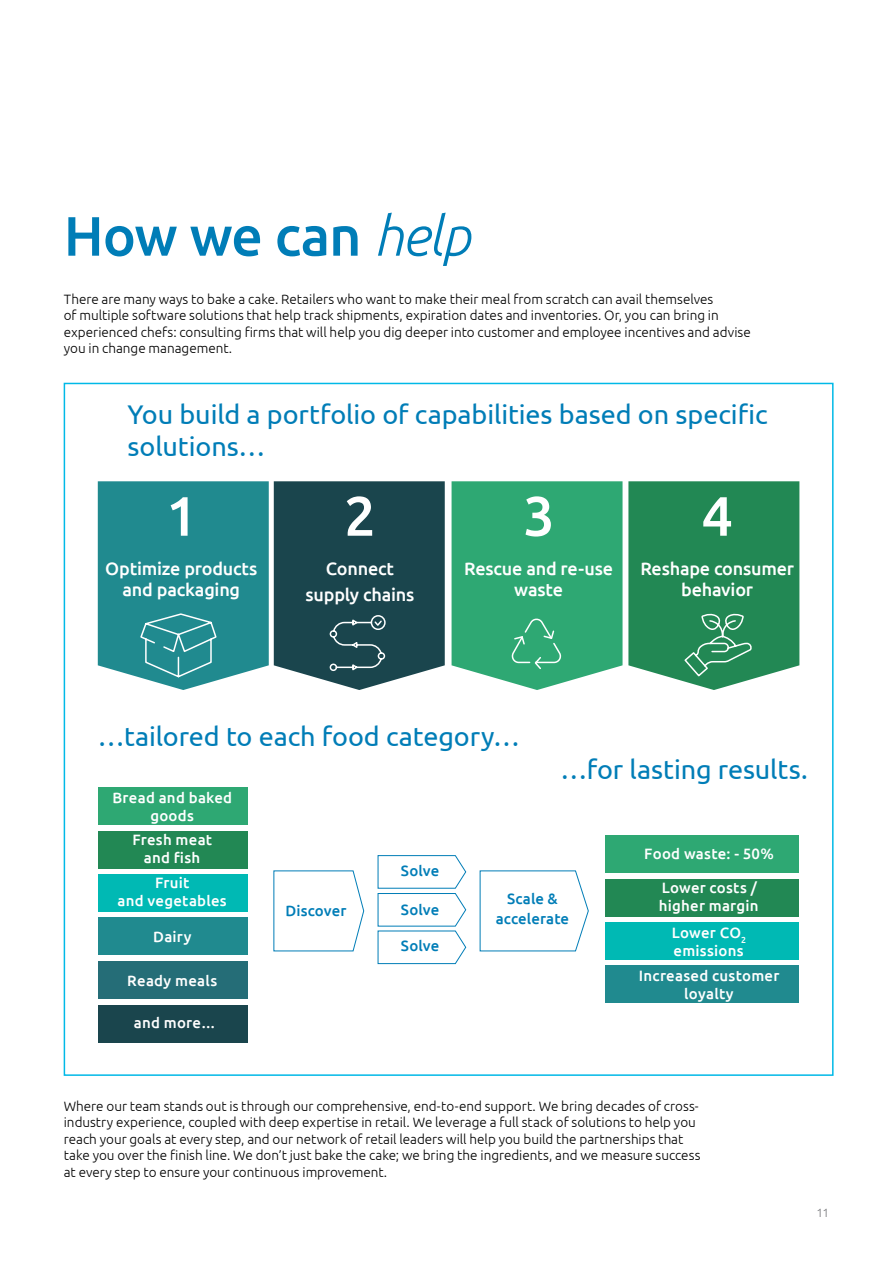
<style>
.page{position:relative;width:893px;height:1263px;background:#fff}
.page>*{position:absolute;margin:0;border:0;box-sizing:border-box;transform-origin:0 0}
.t1{font:500 55.5px "Ubuntu";letter-spacing:-.02em;color:#007db7}
.t2{font:500 55.5px "Ubuntu";color:#fff}
.t3{font:27px/32.4px "Ubuntu";letter-spacing:-.005em;color:#007db7}
.t4{font:500 18px/21.6px "Ubuntu";letter-spacing:-.01em;color:#fff;text-align:center}
.t5{font:500 15px/18px "Ubuntu";letter-spacing:.015em;color:#fff;text-align:center}
.t6{font:500 15px/20px "Ubuntu";letter-spacing:.005em;color:#007db7;text-align:center}
.t7{font:300 13.5px/16.5px "Ubuntu";color:#000}
.t8{font:300 12px "Ubuntu";color:#77787b}
.s1{font-weight:300;font-style:italic}
</style>
<div class="page">
<svg style="left:273px;top:870px;width:91px;height:82px"></svg>
<svg style="left:479px;top:870px;width:110px;height:82px"></svg>
<svg style="left:377px;top:855px;width:90px;height:109px"></svg>
<div style="left:98px;top:787px;width:149px;height:38px;background:#2ea873"></div>
<div style="left:98px;top:831px;width:149px;height:38px;background:#228854"></div>
<div style="left:98px;top:874px;width:149px;height:38px;background:#00b9b4"></div>
<div style="left:98px;top:961px;width:149px;height:38px;background:#256d77"></div>
<div style="left:98px;top:917px;width:149px;height:38px;background:#208a8f"></div>
<div style="left:98px;top:1005px;width:149px;height:38px;background:#1a454d"></div>
<div style="left:605px;top:835px;width:194px;height:38px;background:#2ea873"></div>
<div style="left:605px;top:879px;width:194px;height:37px;background:#228854"></div>
<div style="left:605px;top:922px;width:194px;height:38px;background:#00b9b4"></div>
<div style="left:605px;top:965px;width:194px;height:38px;background:#208a8f"></div>
<svg style="left:452px;top:481px;width:170px;height:209px;background:#3cad7c"></svg>
<svg style="left:628px;top:481px;width:171px;height:209px;background:#339161"></svg>
<svg style="left:98px;top:481px;width:347px;height:209px;background:#30747a"></svg>
<h1 class="t1" style="left:64px;top:201px;width:407px">How we can <span class="s1">help</span></h1>
<p class="t7" style="left:64px;top:290px;width:688px">There are many ways to bake a cake. Retailers who want to make their meal from scratch can avail themselves<br>of multiple software solutions that help track shipments, expiration dates and inventories. Or, you can bring in experienced chefs: consulting firms that will help you dig deeper into customer and employee incentives and advise you in change management.</p>
<h2 class="t3" style="left:128px;top:397px;width:641px">You build a portfolio of capabilities based on specific solutions…</h2>
<h1 class="t2" style="left:166px;top:481px;width:33px">1</h1>
<h1 class="t2" style="left:344px;top:481px;width:33px">2</h1>
<h1 class="t2" style="left:523px;top:481px;width:33px">3</h1>
<h1 class="t2" style="left:701px;top:481px;width:33px">4</h1>
<h3 class="t4" style="left:105px;top:557px;width:154px">Optimize products and packaging</h3>
<h3 class="t4" style="left:306px;top:555px;width:110px;line-height:25.8px">Connect supply chains</h3>
<h3 class="t4" style="left:464px;top:557px;width:150px">Rescue and re-use waste</h3>
<h3 class="t4" style="left:640px;top:557px;width:155px">Reshape consumer behavior</h3>
<h2 class="t3" style="left:98px;top:719px;width:424px">…tailored to each food category…</h2>
<h2 class="t3" style="left:560px;top:753px;width:249px">…for lasting results.</h2>
<p class="t5" style="left:112px;top:788px;width:121px">Bread and baked goods</p>
<p class="t5" style="left:133px;top:830px;width:81px">Fresh meat and fish</p>
<p class="t5" style="left:118px;top:873px;width:111px">Fruit<br>and vegetables</p>
<p class="t5" style="left:153px;top:927px;width:40px">Dairy</p>
<p class="t5" style="left:127px;top:971px;width:91px">Ready meals</p>
<p class="t5" style="left:134px;top:1013px;width:84px">and more…</p>
<p class="t6" style="left:285px;top:900px;width:62px">Discover</p>
<p class="t6" style="left:401px;top:860px;width:40px">Solve</p>
<p class="t6" style="left:401px;top:899px;width:40px">Solve</p>
<p class="t6" style="left:401px;top:935px;width:40px">Solve</p>
<p class="t6" style="left:496px;top:888px;width:75px">Scale &amp; accelerate</p>
<p class="t5" style="left:644px;top:844px;width:131px">Food waste: - 50%</p>
<p class="t5" style="left:659px;top:878px;width:101px;text-align:left">Lower costs / higher margin</p>
<p class="t5" style="left:672px;top:923px;width:76px;text-align:left">Lower CO<sub>2 </sub>emissions</p>
<p class="t5" style="left:639px;top:966px;width:142px">Increased customer loyalty</p>
<p class="t7" style="left:64px;top:1097px;width:638px">Where our team stands out is through our comprehensive, end-to-end support. We bring decades of cross&shy;industry experience, coupled with deep expertise in retail. We leverage a full stack of solutions to help you reach your goals at every step, and our network of retail leaders will help you build the partnerships that take you over the finish line. We don’t just bake the cake; we bring the ingredients, and we measure success at every step to ensure your continuous improvement.</p>
<p class="t8" style="left:817px;top:1205px;width:14px">11</p>
</div>
